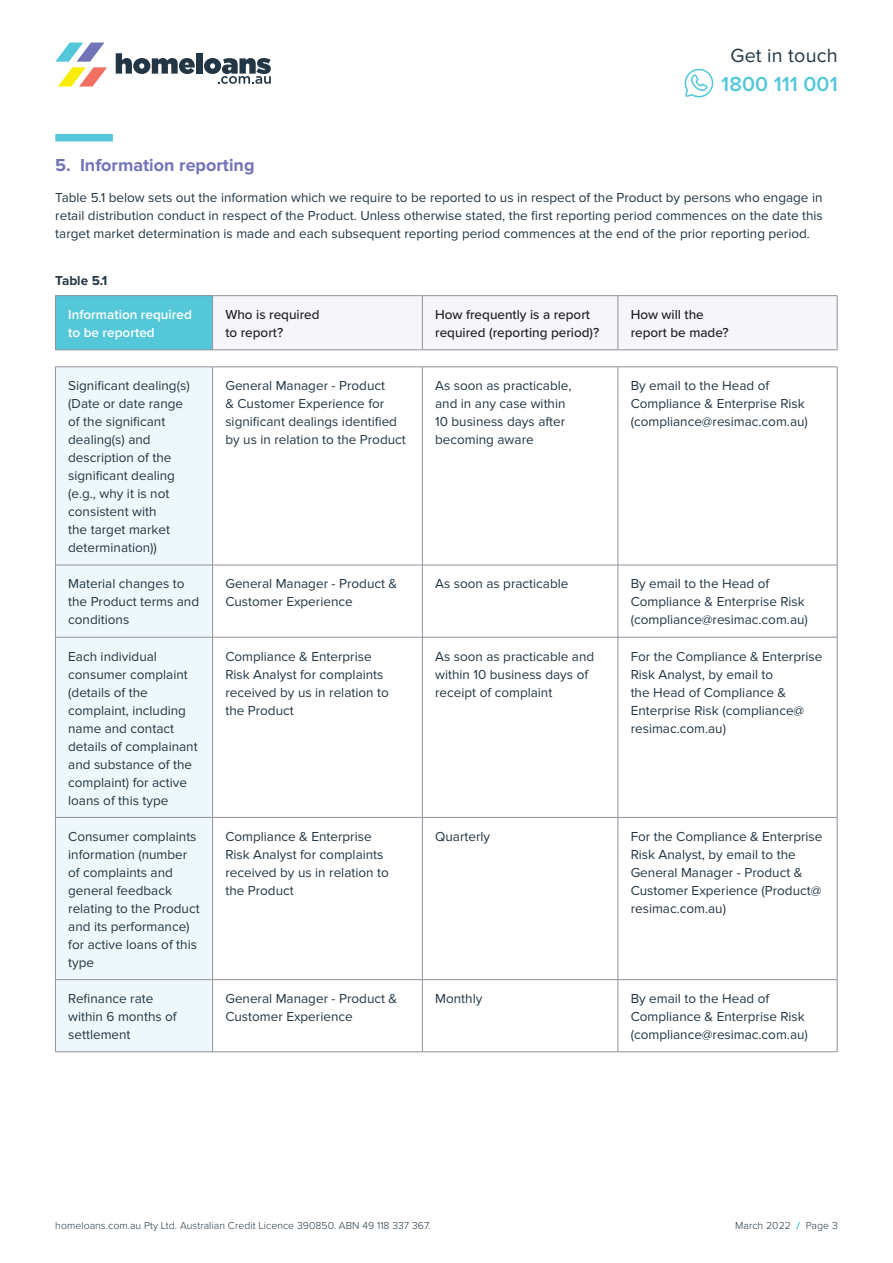
<style>
.page{position:relative;width:893px;height:1263px;background:#fff}
.page>*{position:absolute;margin:0;border:0;box-sizing:border-box;transform-origin:0 0}
.t1{font:600 21px "Proxima Nova";letter-spacing:.005em;color:#54c7d9}
.t2{font:19.8px "Proxima Nova";letter-spacing:.01em;color:#223645}
.t3{font:700 18px "Proxima Nova";color:#7174b7}
.t4{font:13.5px/18px "Proxima Nova";color:#223645}
.t5{font:500 13.5px/18px "Proxima Nova";color:#231f20}
.t6{font:600 13.5px "Proxima Nova";color:#fff}
.t7{font:700 13.5px "Proxima Nova";color:#223645}
.t8{font:300 10.5px "Proxima Nova";letter-spacing:.005em;color:#223645}
.s1{font-family:"Proxima Nova Extrabld";font-weight:400;color:#54c7d9}
</style>
<div class="page">
<svg style="left:116px;top:53px;width:79px;height:21px"></svg>
<div style="left:196px;top:53px;width:7px;height:21px;background:#223645"></div>
<svg style="left:204px;top:58px;width:67px;height:26px"></svg>
<svg style="left:55px;top:43px;width:52px;height:44px"></svg>
<svg style="left:684px;top:68px;width:30px;height:30px"></svg>
<div style="left:55px;top:134px;width:58px;height:7px;background:#54c7d9"></div>
<div style="left:55px;top:296px;width:158px;height:54px;background:#54c7d9"></div>
<div style="left:213px;top:296px;width:624px;height:54px;background:#f5f5fa"></div>
<div style="left:56px;top:368px;width:156px;height:683px;background:#eef8fa"></div>
<hr style="left:55px;top:295px;width:158px;height:1px;background:#90929c">
<hr style="left:55px;top:296px;width:1px;height:54px;background:#90929c">
<hr style="left:213px;top:295px;width:209px;height:1px;background:#90929c">
<hr style="left:212px;top:296px;width:1px;height:54px;background:#90929c">
<hr style="left:422px;top:295px;width:196px;height:1px;background:#90929c">
<hr style="left:422px;top:296px;width:1px;height:54px;background:#90929c">
<hr style="left:618px;top:295px;width:219px;height:1px;background:#90929c">
<hr style="left:618px;top:296px;width:1px;height:54px;background:#90929c">
<hr style="left:837px;top:296px;width:1px;height:54px;background:#90929c">
<hr style="left:55px;top:350px;width:158px;height:1px;background:#90929c">
<hr style="left:213px;top:350px;width:209px;height:1px;background:#90929c">
<hr style="left:422px;top:350px;width:196px;height:1px;background:#90929c">
<hr style="left:618px;top:350px;width:219px;height:1px;background:#90929c">
<hr style="left:55px;top:367px;width:158px;height:1px;background:#90929c">
<hr style="left:55px;top:367px;width:1px;height:198px;background:#90929c">
<hr style="left:213px;top:367px;width:209px;height:1px;background:#90929c">
<hr style="left:212px;top:367px;width:1px;height:198px;background:#90929c">
<hr style="left:422px;top:367px;width:196px;height:1px;background:#90929c">
<hr style="left:422px;top:367px;width:1px;height:198px;background:#90929c">
<hr style="left:618px;top:367px;width:219px;height:1px;background:#90929c">
<hr style="left:618px;top:367px;width:1px;height:198px;background:#90929c">
<hr style="left:837px;top:367px;width:1px;height:198px;background:#90929c">
<hr style="left:55px;top:565px;width:158px;height:1px;background:#90929c">
<hr style="left:55px;top:565px;width:1px;height:72px;background:#90929c">
<hr style="left:213px;top:565px;width:209px;height:1px;background:#90929c">
<hr style="left:212px;top:565px;width:1px;height:72px;background:#90929c">
<hr style="left:422px;top:565px;width:196px;height:1px;background:#90929c">
<hr style="left:422px;top:565px;width:1px;height:72px;background:#90929c">
<hr style="left:618px;top:565px;width:219px;height:1px;background:#90929c">
<hr style="left:618px;top:565px;width:1px;height:72px;background:#90929c">
<hr style="left:837px;top:565px;width:1px;height:72px;background:#90929c">
<hr style="left:55px;top:637px;width:158px;height:1px;background:#90929c">
<hr style="left:55px;top:637px;width:1px;height:180px;background:#90929c">
<hr style="left:213px;top:637px;width:209px;height:1px;background:#90929c">
<hr style="left:212px;top:637px;width:1px;height:180px;background:#90929c">
<hr style="left:422px;top:637px;width:196px;height:1px;background:#90929c">
<hr style="left:422px;top:637px;width:1px;height:180px;background:#90929c">
<hr style="left:618px;top:637px;width:219px;height:1px;background:#90929c">
<hr style="left:618px;top:637px;width:1px;height:180px;background:#90929c">
<hr style="left:837px;top:637px;width:1px;height:180px;background:#90929c">
<hr style="left:55px;top:817px;width:158px;height:1px;background:#90929c">
<hr style="left:55px;top:818px;width:1px;height:161px;background:#90929c">
<hr style="left:213px;top:817px;width:209px;height:1px;background:#90929c">
<hr style="left:212px;top:818px;width:1px;height:161px;background:#90929c">
<hr style="left:422px;top:817px;width:196px;height:1px;background:#90929c">
<hr style="left:422px;top:818px;width:1px;height:161px;background:#90929c">
<hr style="left:618px;top:817px;width:219px;height:1px;background:#90929c">
<hr style="left:618px;top:818px;width:1px;height:161px;background:#90929c">
<hr style="left:837px;top:818px;width:1px;height:161px;background:#90929c">
<hr style="left:55px;top:979px;width:158px;height:1px;background:#90929c">
<hr style="left:55px;top:980px;width:1px;height:71px;background:#90929c">
<hr style="left:213px;top:979px;width:209px;height:1px;background:#90929c">
<hr style="left:212px;top:980px;width:1px;height:71px;background:#90929c">
<hr style="left:422px;top:979px;width:196px;height:1px;background:#90929c">
<hr style="left:422px;top:980px;width:1px;height:71px;background:#90929c">
<hr style="left:618px;top:979px;width:219px;height:1px;background:#90929c">
<hr style="left:618px;top:980px;width:1px;height:71px;background:#90929c">
<hr style="left:837px;top:980px;width:1px;height:71px;background:#90929c">
<hr style="left:55px;top:1051px;width:158px;height:1px;background:#90929c">
<hr style="left:213px;top:1051px;width:209px;height:1px;background:#90929c">
<hr style="left:422px;top:1051px;width:196px;height:1px;background:#90929c">
<hr style="left:618px;top:1051px;width:219px;height:1px;background:#90929c">
<h2 class="t2" style="left:730px;top:44px;width:109px">Get in touch</h2>
<h1 class="t1" style="left:721px;top:68px;width:118px">1800 111 001</h1>
<p class="t3" style="left:55px;top:155px;width:201px">5. Information reporting</p>
<p class="t4" style="left:55px;top:189px;width:769px;text-align:justify">Table 5.1 below sets out the information which we require to be reported to us in respect of the Product by persons who engage in retail distribution conduct in respect of the Product. Unless otherwise stated, the first reporting period commences on the date this target market determination is made and each subsequent reporting period commences at the end of the prior reporting period.</p>
<p class="t7" style="left:55px;top:273px;width:54px">Table 5.1</p>
<p class="t6" style="left:68px;top:304px;width:125px">Information required</p>
<p class="t6" style="left:68px;top:322px;width:88px">to be reported</p>
<p class="t5" style="left:225px;top:305px;width:96px">Who is required</p>
<p class="t5" style="left:225px;top:323px;width:59px">to report?</p>
<p class="t5" style="left:435px;top:305px;width:166px">How frequently is a report required (reporting period)?</p>
<p class="t5" style="left:631px;top:305px;width:75px">How will the</p>
<p class="t5" style="left:631px;top:323px;width:99px">report be made?</p>
<p class="t4" style="left:68px;top:377px;width:123px">Significant dealing(s)</p>
<p class="t4" style="left:68px;top:395px;width:116px">(Date or date range of the significant dealing(s) and description of the significant dealing (e.g., why it is not consistent with<br>the target market determination))</p>
<p class="t4" style="left:225px;top:377px;width:182px">General Manager - Product<br>&amp; Customer Experience for significant dealings identified by us in relation to the Product</p>
<p class="t4" style="left:435px;top:377px;width:138px">As soon as practicable, and in any case within<br>10 business days after becoming aware</p>
<p class="t4" style="left:631px;top:377px;width:179px">By email to the Head of<br>Compliance &amp; Enterprise Risk (compliance@resimac.com.au)</p>
<p class="t4" style="left:68px;top:575px;width:132px">Material changes to the Product terms and conditions</p>
<p class="t4" style="left:225px;top:575px;width:173px">General Manager - Product &amp;<br>Customer Experience</p>
<p class="t4" style="left:435px;top:575px;width:135px">As soon as practicable</p>
<p class="t4" style="left:631px;top:575px;width:179px">By email to the Head of<br>Compliance &amp; Enterprise Risk (compliance@resimac.com.au)</p>
<p class="t4" style="left:68px;top:647px;width:131px">Each individual consumer complaint (details of the complaint, including name and contact details of complainant and substance of the complaint) for active loans of this type</p>
<p class="t4" style="left:225px;top:647px;width:165px">Compliance &amp; Enterprise<br>Risk Analyst for complaints received by us in relation to the Product</p>
<p class="t4" style="left:435px;top:647px;width:161px">As soon as practicable and within 10 business days of receipt of complaint</p>
<p class="t4" style="left:631px;top:647px;width:193px">For the Compliance &amp; Enterprise<br>Risk Analyst, by email to<br>the Head of Compliance &amp;<br>Enterprise Risk (compliance@ resimac.com.au)</p>
<p class="t4" style="left:68px;top:827px;width:133px">Consumer complaints information (number of complaints and general feedback relating to the Product and its performance) for active loans of this type</p>
<p class="t4" style="left:225px;top:827px;width:165px">Compliance &amp; Enterprise<br>Risk Analyst for complaints received by us in relation to the Product</p>
<p class="t4" style="left:435px;top:827px;width:57px">Quarterly</p>
<p class="t4" style="left:631px;top:827px;width:193px">For the Compliance &amp; Enterprise<br>Risk Analyst, by email to the<br>General Manager - Product &amp;<br>Customer Experience (Product@ resimac.com.au)</p>
<p class="t4" style="left:68px;top:990px;width:110px">Refinance rate within 6 months of settlement</p>
<p class="t4" style="left:225px;top:990px;width:173px">General Manager - Product &amp;<br>Customer Experience</p>
<p class="t4" style="left:435px;top:990px;width:49px">Monthly</p>
<p class="t4" style="left:631px;top:990px;width:179px">By email to the Head of<br>Compliance &amp; Enterprise Risk (compliance@resimac.com.au)</p>
<p class="t8" style="left:55px;top:1217px;width:377px">homeloans.com.au Pty Ltd. Australian Credit Licence 390850. ABN 49 118 337 367.</p>
<p class="t8" style="left:735px;top:1217px;width:104px">March 2022 <span class="s1">/</span> Page 3</p>
</div>
